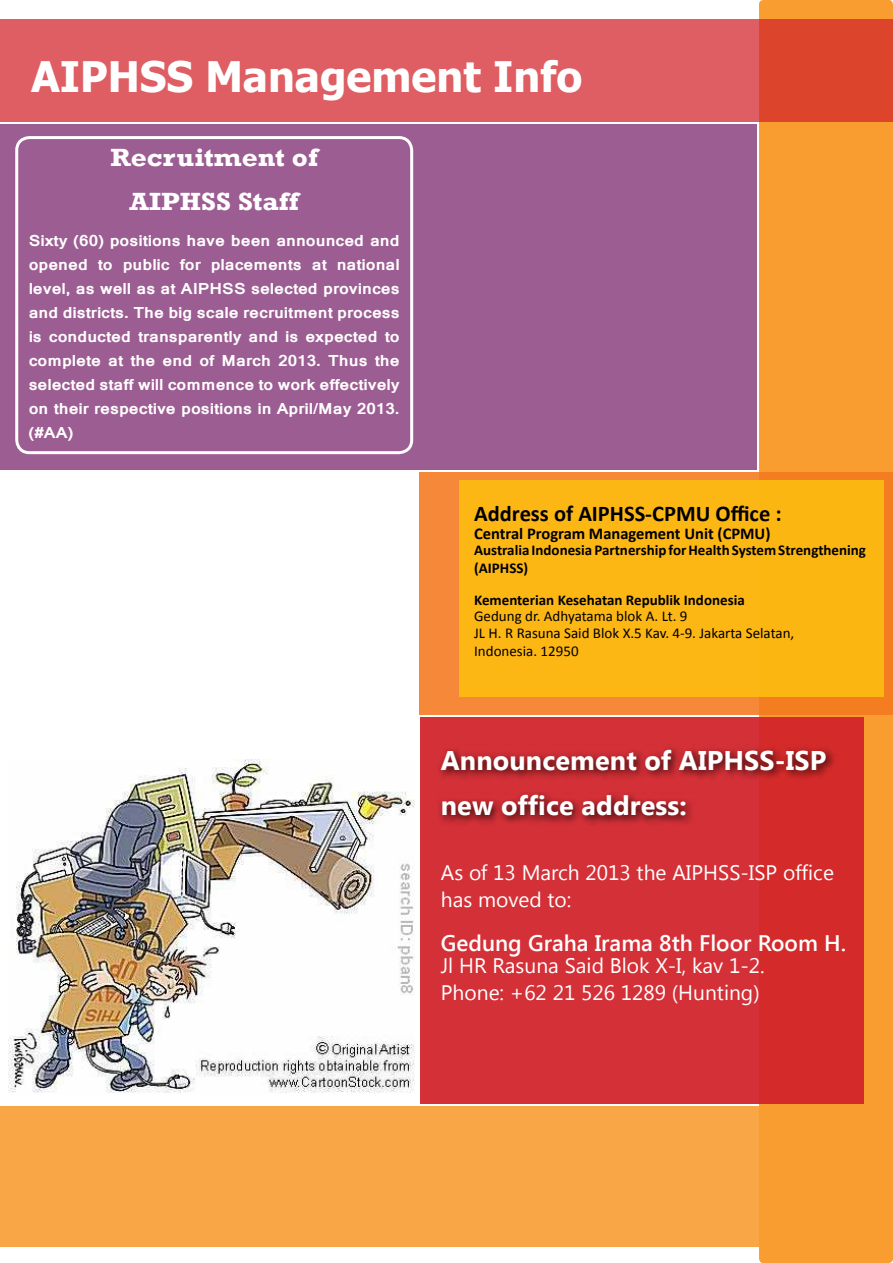
<style>
.page{position:relative;width:893px;height:1263px;background:#fff}
.page>*{position:absolute;margin:0;border:0;box-sizing:border-box;transform-origin:0 0}
.t1{font:700 42px "Tahoma";color:#fff}
.t2{font:700 27px/45px "Segoe UI";letter-spacing:.005em;color:#fff}
.t3{font:700 25.5px/43.3px "Rockwell";color:#fff;text-align:center;scale:1.1 1}
.t4{font:600 22.5px "Segoe UI";color:#fff}
.t5{font:700 22.5px "Calibri";color:#000}
.t6{font:21px/27px "Segoe UI";color:#fff}
.t7{font:700 16.5px "Calibri";color:#000}
.t8{font:700 15px/24px "Kartika";color:#fff;text-align:justify;scale:1.1 1}
.t9{font:700 15px/18.1px "Calibri";color:#000}
.t10{font:15px/16.5px "Calibri";color:#000}
</style>
<div class="page">
<div style="left:759px;top:0;width:134px;height:1263px;background:#f99d31;border-radius:4px"></div>
<div style="left:420px;top:716px;width:443px;height:387px;background:linear-gradient(to right,#d4323b,#d42b2d)"></div>
<svg style="left:0;top:19px;width:893px;height:102px;fill:#de5e63"></svg>
<div style="left:0;top:1106px;width:893px;height:140px;background:linear-gradient(to right,#f9a84b,#f9a13b)"></div>
<svg style="left:420px;top:472px;width:473px;height:243px;fill:#f58839"></svg>
<div style="left:0;top:124px;width:757px;height:345px;background:#9c5d92"></div>
<div style="left:437px;top:745px;width:400px;height:81px;background:#000;opacity:.75"></div>
<img style="left:9px;top:759px;width:406px;height:334px">
<div style="left:459px;top:480px;width:425px;height:216px;background:#fcb714"></div>
<div style="left:15px;top:136px;width:398px;height:318px;border:3px solid #fff;border-radius:13px"></div>
<h1 class="t1" style="left:31px;top:47px;width:553px">AIPHSS Management Info</h1>
<h3 class="t3" style="left:110px;top:136px;width:190px">Recruitment of<br>AIPHSS Staff</h3>
<p class="t8" style="left:29px;top:230px;width:339px">Sixty (60) positions have been announced and opened to public for placements at national level, as well as at AIPHSS selected provinces and districts. The big scale recruitment process is conducted transparently and is expected to complete at the end of March 2013. Thus the selected staff will commence to work effectively on their respective positions in April/May 2013. (#AA)</p>
<h3 class="t5" style="left:474px;top:499px;width:309px">Address of AIPHSS-CPMU Office :</h3>
<p class="t7" style="left:474px;top:523px;width:298px">Central Program Management Unit (CPMU)</p>
<p class="t9" style="left:474px;top:541px;width:393px">Australia Indonesia Partnership for Health System Strengthening (AIPHSS)</p>
<p class="t9" style="left:474px;top:591px;width:272px">Kementerian Kesehatan Republik Indonesia</p>
<p class="t10" style="left:474px;top:608px;width:322px">Gedung dr. Adhyatama blok A. Lt. 9<br>JL H. R Rasuna Said Blok X.5 Kav. 4-9. Jakarta Selatan,</p>
<p class="t10" style="left:474px;top:643px;width:106px">Indonesia. 12950</p>
<h2 class="t2" style="left:441px;top:736px;width:387px">Announcement of AIPHSS-ISP new office address:</h2>
<h3 class="t6" style="left:441px;top:858px;width:395px">As of 13 March 2013 the AIPHSS-ISP office has moved to:</h3>
<h3 class="t4" style="left:441px;top:927px;width:407px">Gedung Graha Irama 8th Floor Room H.</h3>
<h3 class="t6" style="left:441px;top:951px;width:325px">Jl HR Rasuna Said Blok X-I, kav 1-2.<br>Phone: +62 21 526 1289 (Hunting)</h3>
</div>
